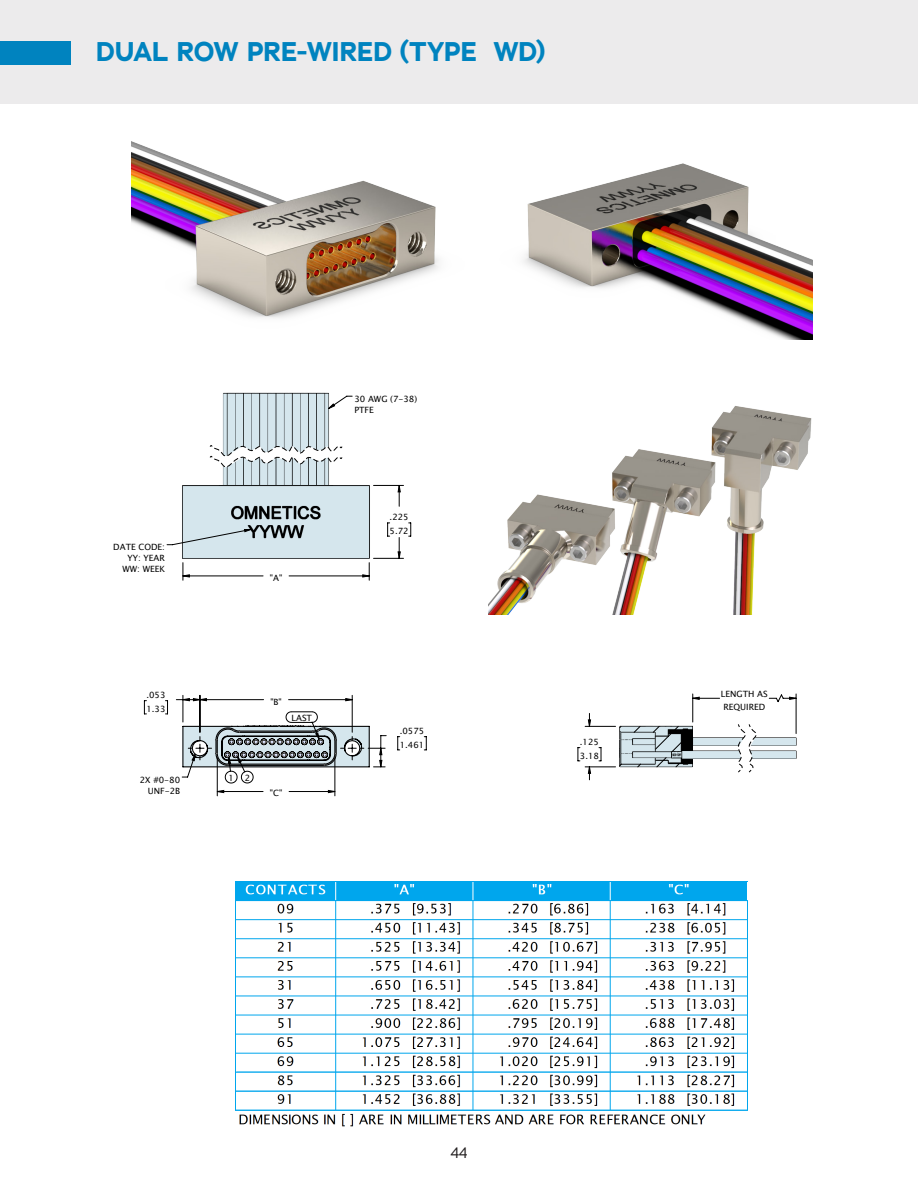
<style>
.page{position:relative;width:918px;height:1188px;background:#fff}
.page>*{position:absolute;margin:0;border:0;box-sizing:border-box;transform-origin:0 0}
.t1{font:700 27px "Adrianna";letter-spacing:-.02em;color:#0083bf}
.t2{font:15px "Adrianna";color:#231f20}
.t3{font:8.55px/14.5px "Lucida Sans Unicode";color:#000}
</style>
<div class="page">
<div style="left:0;top:0;width:918px;height:104px;background:#ecebec"></div>
<div style="left:0;top:41px;width:70px;height:23px;background:#0083bf"></div>
<img style="left:223px;top:392px;width:106px;height:3px">
<img style="left:235px;top:882px;width:512px;height:245px">
<svg style="left:166px;top:395px;width:246px;height:186px"></svg>
<svg style="left:183px;top:404px;width:217px;height:293px"></svg>
<svg style="left:183px;top:697px;width:613px;height:96px"></svg>
<svg style="left:182px;top:725px;width:188px;height:43px;background:#929ca0"></svg>
<svg style="left:619px;top:725px;width:64px;height:43px;background:#a9b6bb"></svg>
<img style="left:131px;top:141px;width:308px;height:177px">
<img style="left:523px;top:163px;width:290px;height:176px">
<img style="left:489px;top:406px;width:323px;height:208px">
<p class="t1" style="left:96px;top:34px;width:451px">DUAL ROW PRE-WIRED (TYPE WD)</p>
<p class="t3" style="left:113px;top:542px;width:53px;line-height:10.9px;text-align:right">DATE CODE:<br>YY: YEAR<br>WW: WEEK</p>
<p class="t3" style="left:146px;top:687px;width:21px">.053<br>1.33</p>
<p class="t3" style="left:140px;top:774px;width:42px;line-height:10.9px;text-align:right">2X #0-80<br>UNF-2B</p>
<p class="t3" style="left:270px;top:570px;width:14px">"A"</p>
<p class="t3" style="left:354px;top:393px;width:64px;line-height:10.9px">30 AWG (7-38)<br>PTFE</p>
<p class="t3" style="left:390px;top:509px;width:21px">.225<br>5.72</p>
<p class="t3" style="left:270px;top:694px;width:13px">"B"</p>
<p class="t3" style="left:291px;top:710px;width:22px">LAST</p>
<p class="t3" style="left:229px;top:770px;width:23px">1 2</p>
<p class="t3" style="left:270px;top:786px;width:14px">"C"</p>
<p class="t3" style="left:400px;top:723px;width:26px">.0575<br>1.461</p>
<p class="t3" style="left:580px;top:734px;width:21px">.125<br>3.18</p>
<p class="t3" style="left:721px;top:687px;width:48px;line-height:13.2px">LENGTH AS<br>REQUIRED</p>
<h2 class="t2" style="left:450px;top:1143px;width:19px">44</h2>
</div>
